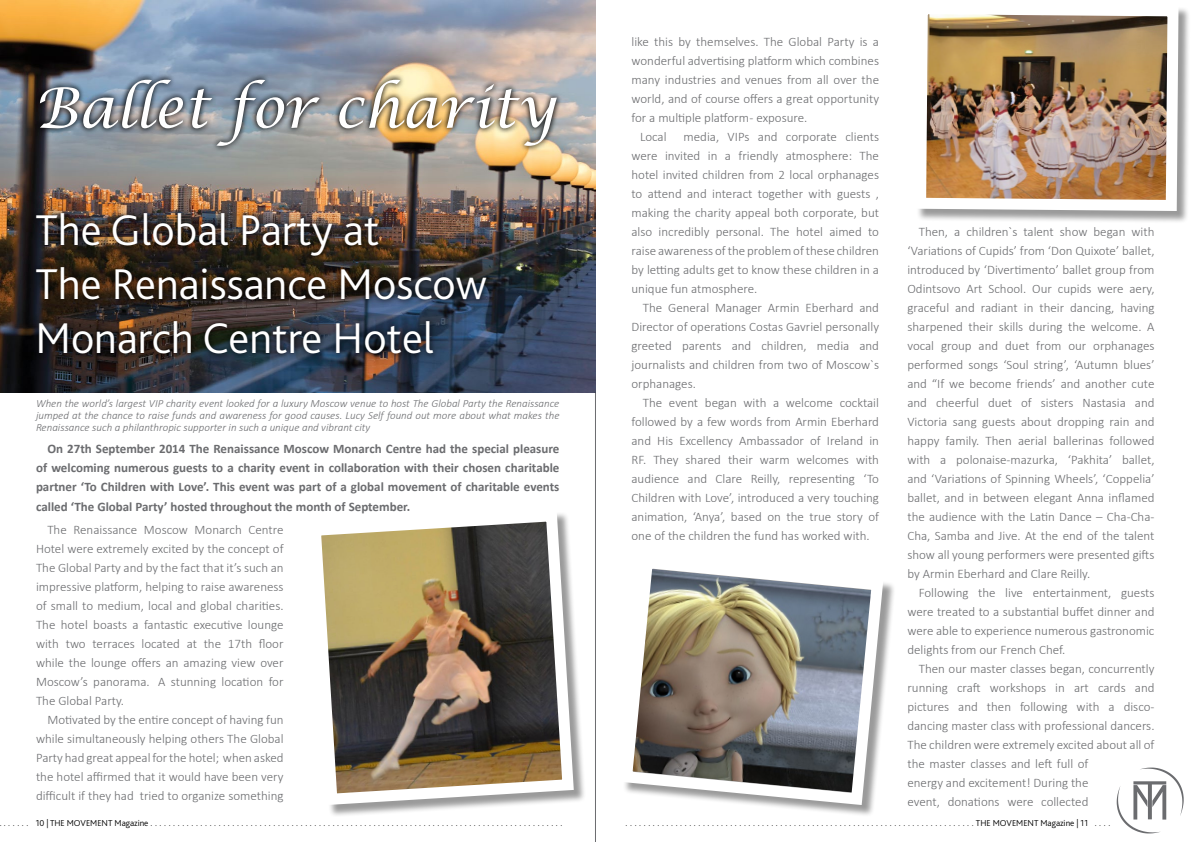
<style>
.page{position:relative;width:1191px;height:842px;background:#fff}
.page>*{position:absolute;margin:0;border:0;box-sizing:border-box;transform-origin:0 0}
.t1{font:italic 56px "Lucida Calligraphy";color:#fff}
.t2{font:300 45px/54px "Bliss 2";color:#fff}
.t3{font:300 13px/19px "Calibri";color:#6b6c6f;text-align:justify}
.t4{font:700 13px/19.3px "Calibri";color:#6b6c6f;text-align:justify}
.t5{font:italic 300 11px/12px "Calibri";color:#6b6c6f;text-align:justify}
.t6{font:300 9px "Bliss 2";color:#000}
</style>
<div class="page">
<svg style="left:1116px;top:767px;width:67px;height:66px"></svg>
<img style="left:0;top:0;width:595px;height:393px">
<img style="left:20px;top:197px;width:483px;height:175px">
<div style="left:311px;top:512px;width:275px;height:305px;background:#000;opacity:.4"></div>
<img style="left:311px;top:512px;width:268px;height:299px">
<div style="left:916px;top:5px;width:274px;height:218px;background:#000;opacity:.4"></div>
<img style="left:916px;top:5px;width:268px;height:212px">
<div style="left:622px;top:558px;width:273px;height:259px;background:#000;opacity:.4"></div>
<svg style="left:622px;top:558px;width:267px;height:253px"></svg>
<div style="left:34px;top:73px;width:529px;height:79px;background:#000;opacity:.75"></div>
<h1 class="t1" style="left:34px;top:74px;width:523px">Ballet for charity</h1>
<h2 class="t2" style="left:35px;top:202px;width:453px">The Global Party at<br>The Renaissance Moscow<br>Monarch Centre Hotel</h2>
<p class="t5" style="left:36px;top:397px;width:525px">When the world’s largest VIP charity event looked for a luxury Moscow venue to host The Global Party the Renaissance jumped at the chance to raise funds and awareness for good causes. Lucy Self found out more about what makes the Renaissance such a philanthropic supporter in such a unique and vibrant city</p>
<p class="t4" style="left:36px;top:439px;width:525px;text-indent:11px">On 27th September 2014 The Renaissance Moscow Monarch Centre had the special pleasure of welcoming numerous guests to a charity event in collaboration with their chosen charitable partner ‘To Children with Love’. This event was part of a global movement of charitable events called ‘The Global Party’ hosted throughout the month of September.</p>
<p class="t3" style="left:36px;top:520px;width:249px;text-indent:11px">The Renaissance Moscow Monarch Centre Hotel were extremely excited by the concept of The Global Party and by the fact that it’s such an impressive platform, helping to raise awareness of small to medium, local and global charities.<br>The hotel boasts a fantastic executive lounge with two terraces located at the 17th floor while the lounge offers an amazing view over Moscow’s panorama. A stunning location for The Global Party.</p>
<p class="t3" style="left:36px;top:710px;width:249px;text-indent:11px">Motivated by the entire concept of having fun while simultaneously helping others The Global Party had great appeal for the hotel; when asked the hotel affirmed that it would have been very difficult if they had tried to organize something</p>
<p class="t3" style="left:631px;top:32px;width:249px">like this by themselves. The Global Party is a</p>
<p class="t3" style="left:631px;top:51px;width:249px">wonderful advertising platform which combines</p>
<p class="t3" style="left:631px;top:70px;width:249px">many industries and venues from all over the</p>
<p class="t3" style="left:631px;top:89px;width:249px">world, and of course offers a great opportunity</p>
<p class="t3" style="left:631px;top:108px;width:177px">for a multiple platform - exposure.</p>
<p class="t3" style="left:640px;top:127px;width:28px">Local</p>
<p class="t3" style="left:631px;top:127px;width:249px;text-indent:52px">media, VIPs and corporate clients were invited in a friendly atmosphere: The hotel invited children from 2 local orphanages to attend and interact together with guests , making the charity appeal both corporate, but also incredibly personal. The hotel aimed to raise awareness of the problem of these children by letting adults get to know these children in a unique fun atmosphere.</p>
<p class="t3" style="left:631px;top:298px;width:249px;text-indent:11px">The General Manager Armin Eberhard and Director of operations Costas Gavriel personally greeted parents and children, media and journalists and children from two of Moscow`s orphanages.</p>
<p class="t3" style="left:631px;top:393px;width:249px;text-indent:11px">The event began with a welcome cocktail followed by a few words from Armin Eberhard and His Excellency Ambassador of Ireland in RF. They shared their warm welcomes with audience and Clare Reilly, representing ‘To Children with Love’, introduced a very touching animation, ‘Anya’, based on the true story of one of the children the fund has worked with.</p>
<p class="t3" style="left:907px;top:222px;width:249px;text-indent:11px">Then, a children`s talent show began with ‘Variations of Cupids’ from ‘Don Quixote’ ballet, introduced by ‘Divertimento’ ballet group from Odintsovo Art School. Our cupids were aery, graceful and radiant in their dancing, having sharpened their skills during the welcome. A vocal group and duet from our orphanages performed songs ‘Soul string’, ‘Autumn blues’ and “If we become friends’ and another cute and cheerful duet of sisters Nastasia and Victoria sang guests about dropping rain and happy family. Then aerial ballerinas followed with a polonaise-mazurka, ‘Pakhita’ ballet, and ‘Variations of Spinning Wheels’, ‘Coppelia’ ballet, and in between elegant Anna inflamed the audience with the Latin Dance – Cha-Cha-Cha, Samba and Jive. At the end of the talent show all young performers were presented gifts by Armin Eberhard and Clare Reilly.</p>
<p class="t3" style="left:907px;top:583px;width:249px;text-indent:11px">Following the live entertainment, guests were treated to a substantial buffet dinner and were able to experience numerous gastronomic delights from our French Chef.</p>
<p class="t3" style="left:907px;top:659px;width:249px;text-align:left;text-indent:11px">Then our master classes began, concurrently running craft workshops in art cards and pictures and then following with a disco&shy;dancing master class with professional dancers.<br>The children were extremely excited about all of the master classes and left full of<br>energy and excitement! During the<br>event, donations were collected</p>
<p class="t6" style="left:-1px;top:817px;width:565px">....... 10 | THE MOVEMENT Magazine ...........................................................................................</p>
<p class="t6" style="left:625px;top:817px;width:486px">.............................................................................THE MOVEMENT Magazine | 11 ....</p>
</div>
